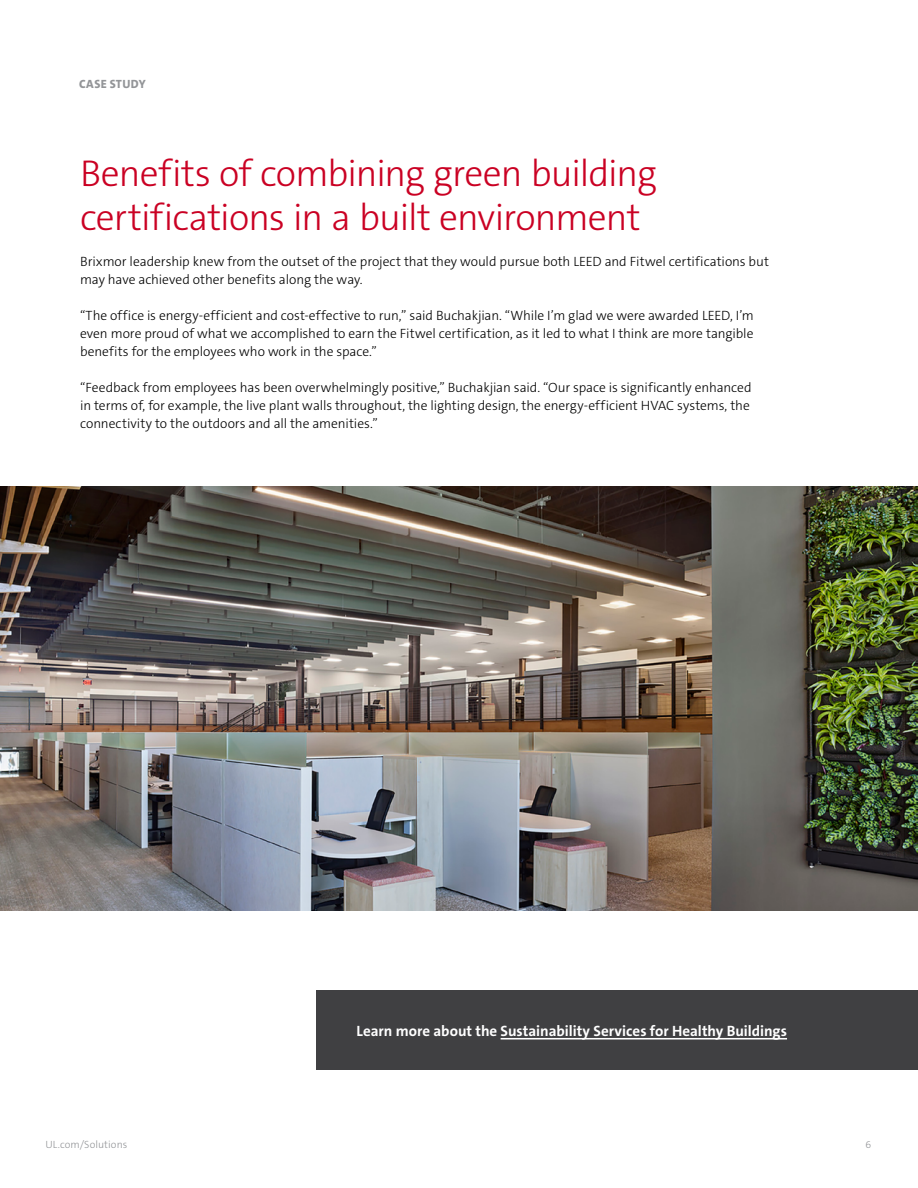
<style>
.page{position:relative;width:918px;height:1188px;background:#fff}
.page>*{position:absolute;margin:0;border:0;box-sizing:border-box;transform-origin:0 0}
.t1{font:300 37.5px/43.5px "The Sans C5";letter-spacing:-.025em;color:#ca0123}
.t2{font:700 15px "The Sans C5";color:#fff}
.t3{font:300 13.5px/18px "The Sans C5";color:#000}
.t4{font:800 12px "The Sans C5";letter-spacing:.03em;color:#939598}
.t5{font:300 10.5px "The Sans C5";letter-spacing:.01em;color:#939598}
</style>
<div class="page">
<img style="left:0;top:487px;width:918px;height:424px">
<div style="left:317px;top:990px;width:601px;height:80px;background:#404042"></div>
<hr style="left:501px;top:1038px;width:286px;height:2px;background:#fff">
<p class="t4" style="left:79px;top:77px;width:68px">CASE STUDY</p>
<h1 class="t1" style="left:80px;top:152px;width:578px">Benefits of combining green building certifications in a built environment</h1>
<p class="t3" style="left:80px;top:252px;width:690px">Brixmor leadership knew from the outset of the project that they would pursue both LEED and Fitwel certifications but may have achieved other benefits along the way.</p>
<p class="t3" style="left:80px;top:306px;width:675px;text-align:justify">“The office is energy-efficient and cost-effective to run,” said Buchakjian. “While I’m glad we were awarded LEED, I’m even more proud of what we accomplished to earn the Fitwel certification, as it led to what I think are more tangible benefits for the employees who work in the space.”</p>
<p class="t3" style="left:80px;top:378px;width:673px">“Feedback from employees has been overwhelmingly positive,” Buchakjian said. “Our space is significantly enhanced in terms of, for example, the live plant walls throughout, the lighting design, the energy-efficient HVAC systems, the connectivity to the outdoors and all the amenities.”</p>
<p class="t2" style="left:357px;top:1021px;width:432px">Learn more about the Sustainability Services for Healthy Buildings</p>
<p class="t5" style="left:46px;top:1137px;width:83px">UL.com/Solutions</p>
<p class="t5" style="left:866px;top:1137px;width:7px">6</p>
</div>
